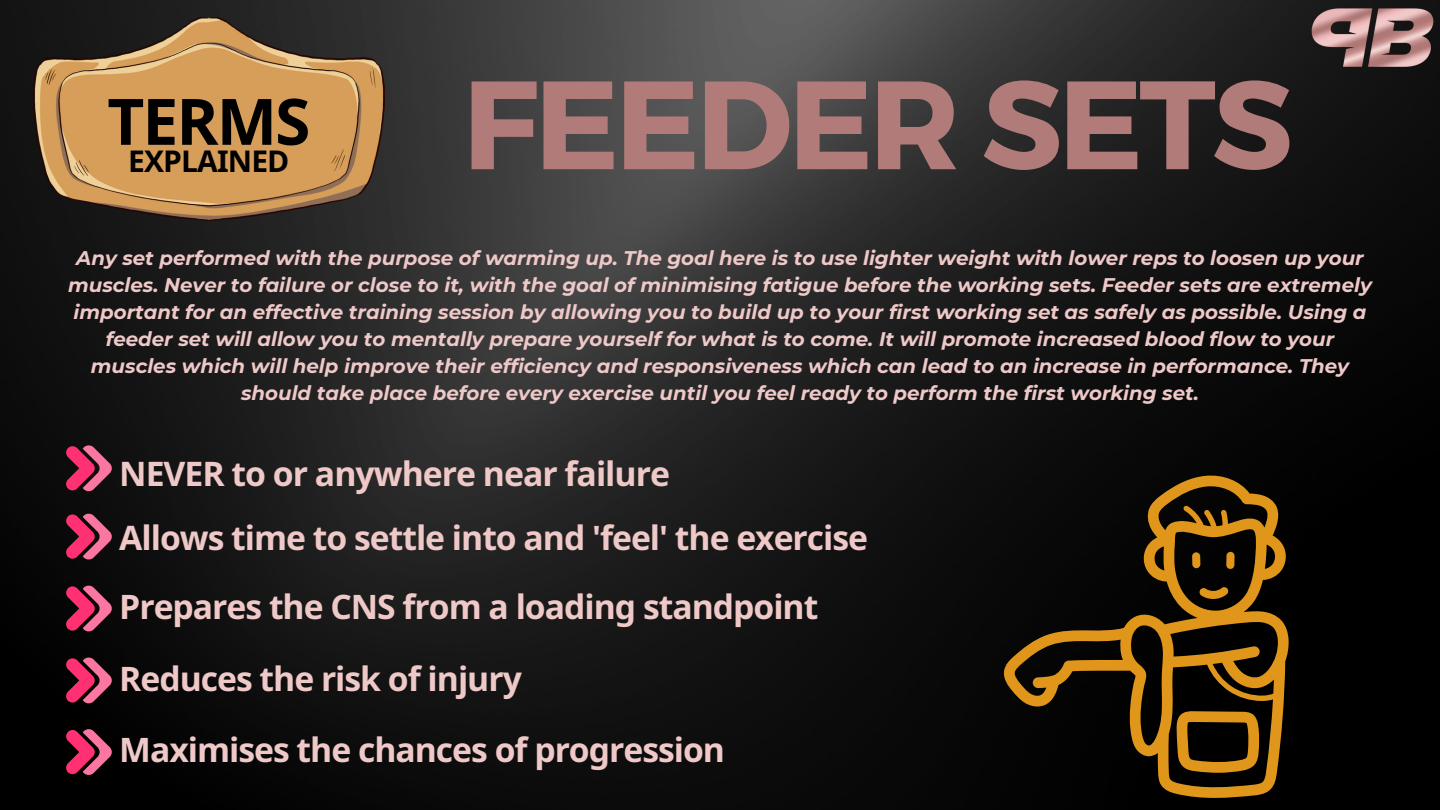
<style>
.page{position:relative;width:1440px;height:810px;background:#fff}
.page>*{position:absolute;margin:0;border:0;box-sizing:border-box;transform-origin:0 0}
.t1{font:700 125.3px "Montserrat";letter-spacing:-.03em;color:#b17b79}
.t2{font:700 64px "Noto Sans";letter-spacing:-.03em;color:#000}
.t3{font:700 33.8px "Noto Sans";letter-spacing:-.03em;color:#efc8c8}
.t4{font:700 33.7px "Noto Sans";letter-spacing:-.03em;color:#efc8c8}
.t5{font:700 30px "Noto Sans";letter-spacing:-.03em;color:#000}
.t6{font:italic 700 19.8px/27px "Montserrat";color:#efc8c8;text-align:center}
</style>
<div class="page">
<img style="left:0;top:0;width:1440px;height:810px">
<img style="left:33px;top:17px;width:352px;height:203px">
<svg style="left:66px;top:445px;width:46px;height:47px;background:#953252"></svg>
<svg style="left:66px;top:513px;width:46px;height:47px;background:#933150"></svg>
<svg style="left:66px;top:585px;width:46px;height:47px;background:#922f4f"></svg>
<svg style="left:66px;top:657px;width:46px;height:47px;background:#902e4d"></svg>
<svg style="left:66px;top:728px;width:46px;height:48px;background:#8c2b4a"></svg>
<svg style="left:1003px;top:474px;width:286px;height:324px;background:#342408"></svg>
<svg style="left:1176px;top:711px;width:84px;height:62px;background:#65440b"></svg>
<svg style="left:1192px;top:552px;width:8px;height:16px"></svg>
<div style="left:1226px;top:552px;width:9px;height:17px;background:#df961a;border-radius:4px"></div>
<svg style="left:1199px;top:587px;width:30px;height:12px"></svg>
<img style="left:1294px;top:0;width:146px;height:73px">
<p class="t2" style="left:107px;top:76px;width:205px">TERMS</p>
<p class="t5" style="left:128px;top:140px;width:163px">EXPLAINED</p>
<p class="t1" style="left:463px;top:43px;width:831px">FEEDER SETS</p>
<p class="t6" style="left:68px;top:245px;width:1305px">Any set performed with the purpose of warming up. The goal here is to use lighter weight with lower reps to loosen up your muscles. Never to failure or close to it, with the goal of minimising fatigue before the working sets. Feeder sets are extremely important for an effective training session by allowing you to build up to your first working set as safely as possible. Using a feeder set will allow you to mentally prepare yourself for what is to come. It will promote increased blood flow to your muscles which will help improve their efficiency and responsiveness which can lead to an increase in performance. They should take place before every exercise until you feel ready to perform the first working set.</p>
<p class="t3" style="left:119px;top:450px;width:552px">NEVER to or anywhere near failure</p>
<p class="t4" style="left:119px;top:514px;width:750px">Allows time to settle into and 'feel' the exercise</p>
<p class="t4" style="left:119px;top:583px;width:701px">Prepares the CNS from a loading standpoint</p>
<p class="t4" style="left:119px;top:655px;width:404px">Reduces the risk of injury</p>
<p class="t4" style="left:119px;top:726px;width:607px">Maximises the chances of progression</p>
</div>
